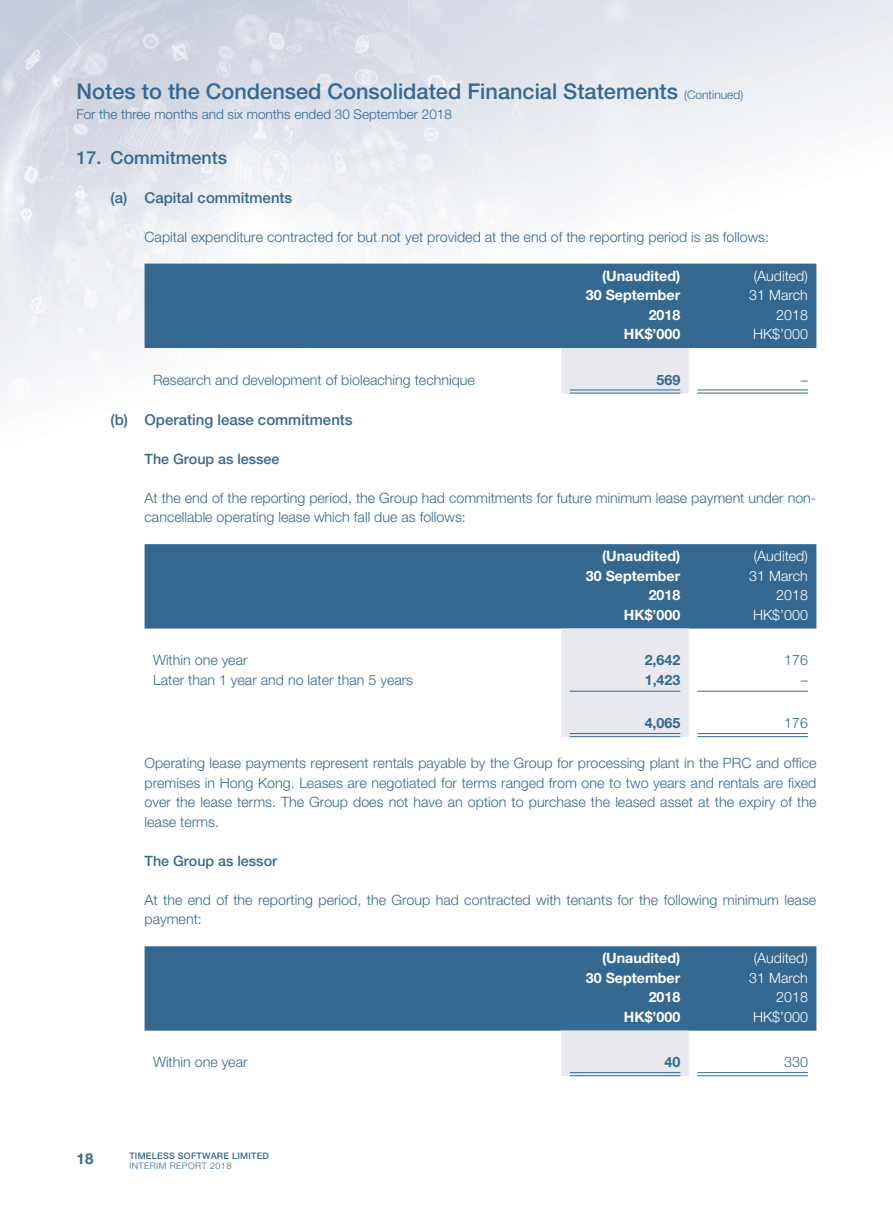
<style>
.page{position:relative;width:893px;height:1212px;background:#fff}
.page>*{position:absolute;margin:0;border:0;box-sizing:border-box;transform-origin:0 0}
.t1{font:500 21.75px "Helvetica Neue LT Std";color:#356890}
.t2{font:500 18px "Helvetica Neue LT Std";color:#356890}
.t3{font:500 15px "Helvetica Neue LT Std";color:#356890}
.t4{font:700 15px "Helvetica Neue LT Std";color:#356890}
.t5{font:300 14.25px/19.5px "Helvetica Neue LT Std";color:#356890}
.t6{font:700 14.25px "Helvetica Neue LT Std";color:#fff}
.t7{font:300 14.25px "Helvetica Neue LT Std";color:#fff}
.t8{font:500 14.25px "Helvetica Neue LT Std";color:#356890}
.t9{font:700 14.25px "Helvetica Neue LT Std";color:#356890}
.t10{font:300 13.5px "Helvetica Neue LT Std";color:#356890}
.t11{font:500 9px "Helvetica Neue LT Std";letter-spacing:.025em;color:#356890}
.t12{font:300 9px "Helvetica Neue LT Std";letter-spacing:.05em;color:#356890}
.s1{font-weight:300;font-size:12px}
</style>
<div class="page">
<img style="left:0;top:0;width:893px;height:738px">
<div style="left:145px;top:264px;width:671px;height:84px;background:#356890"></div>
<div style="left:561px;top:348px;width:128px;height:45px;background:#e7e9ef"></div>
<hr style="left:570px;top:390px;width:110px;height:1px;background:#356890">
<hr style="left:570px;top:393px;width:110px;height:1px;background:#356890">
<hr style="left:697px;top:390px;width:111px;height:1px;background:#356890">
<hr style="left:697px;top:393px;width:111px;height:1px;background:#356890">
<div style="left:145px;top:544px;width:671px;height:84px;background:#356890"></div>
<div style="left:561px;top:628px;width:128px;height:109px;background:#e7e9ef"></div>
<hr style="left:570px;top:691px;width:110px;height:1px;background:#356890">
<hr style="left:697px;top:691px;width:111px;height:1px;background:#356890">
<hr style="left:570px;top:733px;width:110px;height:1px;background:#356890">
<hr style="left:570px;top:736px;width:110px;height:1px;background:#356890">
<hr style="left:697px;top:733px;width:111px;height:1px;background:#356890">
<hr style="left:697px;top:736px;width:111px;height:1px;background:#356890">
<div style="left:145px;top:946px;width:671px;height:85px;background:#356890"></div>
<div style="left:561px;top:1031px;width:128px;height:45px;background:#e7e9ef"></div>
<hr style="left:570px;top:1072px;width:110px;height:1px;background:#356890">
<hr style="left:570px;top:1075px;width:110px;height:1px;background:#356890">
<hr style="left:697px;top:1072px;width:111px;height:1px;background:#356890">
<hr style="left:697px;top:1075px;width:111px;height:1px;background:#356890">
<h1 class="t1" style="left:77px;top:83px;width:668px">Notes to the Condensed Consolidated Financial Statements <span class="s1">(Continued)</span></h1>
<p class="t10" style="left:77px;top:109px;width:377px">For the three months and six months ended 30 September 2018</p>
<p class="t2" style="left:77px;top:151px;width:152px">17. Commitments</p>
<p class="t3" style="left:111px;top:193px;width:183px">(a) Capital commitments</p>
<p class="t5" style="left:145px;top:229px;width:626px">Capital expenditure contracted for but not yet provided at the end of the reporting period is as follows:</p>
<p class="t6" style="left:602px;top:271px;width:80px">(Unaudited)</p>
<p class="t7" style="left:754px;top:271px;width:56px">(Audited)</p>
<p class="t6" style="left:586px;top:290px;width:96px">30 September</p>
<p class="t7" style="left:749px;top:290px;width:60px">31 March</p>
<p class="t6" style="left:649px;top:309px;width:33px">2018</p>
<p class="t7" style="left:776px;top:309px;width:33px">2018</p>
<p class="t6" style="left:624px;top:329px;width:58px">HK$’000</p>
<p class="t7" style="left:753px;top:329px;width:56px">HK$’000</p>
<p class="t5" style="left:153px;top:371px;width:323px">Research and development of bioleaching technique</p>
<p class="t9" style="left:657px;top:374px;width:25px">569</p>
<p class="t5" style="left:801px;top:371px;width:9px">–</p>
<p class="t3" style="left:111px;top:415px;width:244px">(b) Operating lease commitments</p>
<p class="t8" style="left:145px;top:454px;width:136px">The Group as lessee</p>
<p class="t5" style="left:145px;top:490px;width:673px">At the end of the reporting period, the Group had commitments for future minimum lease payment under non&shy;cancellable operating lease which fall due as follows:</p>
<p class="t6" style="left:602px;top:551px;width:80px">(Unaudited)</p>
<p class="t7" style="left:754px;top:551px;width:56px">(Audited)</p>
<p class="t6" style="left:586px;top:571px;width:96px">30 September</p>
<p class="t7" style="left:749px;top:571px;width:60px">31 March</p>
<p class="t6" style="left:649px;top:590px;width:33px">2018</p>
<p class="t7" style="left:776px;top:590px;width:33px">2018</p>
<p class="t6" style="left:624px;top:610px;width:58px">HK$’000</p>
<p class="t7" style="left:753px;top:610px;width:56px">HK$’000</p>
<p class="t5" style="left:153px;top:652px;width:96px">Within one year</p>
<p class="t9" style="left:645px;top:655px;width:37px">2,642</p>
<p class="t5" style="left:784px;top:652px;width:25px">176</p>
<p class="t5" style="left:153px;top:671px;width:262px">Later than 1 year and no later than 5 years</p>
<p class="t9" style="left:645px;top:674px;width:37px">1,423</p>
<p class="t5" style="left:801px;top:671px;width:9px">–</p>
<p class="t9" style="left:645px;top:718px;width:37px">4,065</p>
<p class="t5" style="left:784px;top:715px;width:25px">176</p>
<p class="t5" style="left:145px;top:755px;width:673px;text-align:justify">Operating lease payments represent rentals payable by the Group for processing plant in the PRC and office premises in Hong Kong. Leases are negotiated for terms ranged from one to two years and rentals are fixed over the lease terms. The Group does not have an option to purchase the leased asset at the expiry of the lease terms.</p>
<p class="t8" style="left:145px;top:856px;width:134px">The Group as lessor</p>
<p class="t5" style="left:145px;top:892px;width:673px">At the end of the reporting period, the Group had contracted with tenants for the following minimum lease payment:</p>
<p class="t6" style="left:602px;top:953px;width:80px">(Unaudited)</p>
<p class="t7" style="left:754px;top:953px;width:56px">(Audited)</p>
<p class="t6" style="left:586px;top:973px;width:96px">30 September</p>
<p class="t7" style="left:749px;top:973px;width:60px">31 March</p>
<p class="t6" style="left:649px;top:992px;width:33px">2018</p>
<p class="t7" style="left:776px;top:992px;width:33px">2018</p>
<p class="t6" style="left:624px;top:1012px;width:58px">HK$’000</p>
<p class="t7" style="left:753px;top:1012px;width:56px">HK$’000</p>
<p class="t5" style="left:153px;top:1054px;width:96px">Within one year</p>
<p class="t9" style="left:664px;top:1057px;width:17px">40</p>
<p class="t5" style="left:784px;top:1054px;width:25px">330</p>
<p class="t4" style="left:77px;top:1153px;width:19px">18</p>
<p class="t11" style="left:129px;top:1152px;width:141px">TIMELESS SOFTWARE LIMITED</p>
<p class="t12" style="left:129px;top:1163px;width:104px">INTERIM REPORT 2018</p>
</div>
